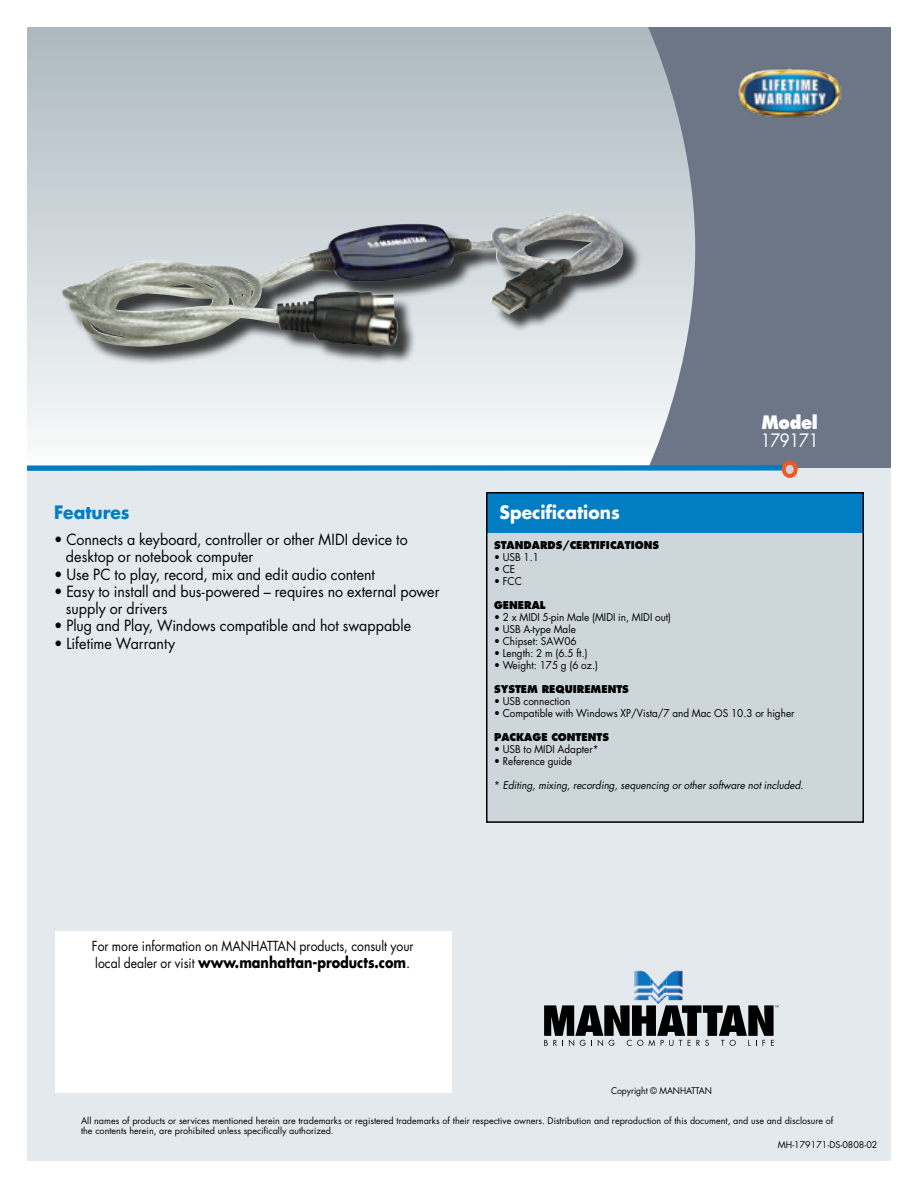
<style>
.page{position:relative;width:918px;height:1188px;background:#fff}
.page>*{position:absolute;margin:0;border:0;box-sizing:border-box;transform-origin:0 0}
.t1{font:700 18px "Futura Std";color:#fff;scale:.95 1}
.t2{font:700 18px "Futura Std";color:#007dc3;scale:.95 1}
.t3{font:18px "Futura Std";letter-spacing:-.025em;color:#fff;scale:.9 1}
.t4{font:800 18px "Futura Std";color:#fff;scale:.9 1}
.t5{font:15px/17.2px "Futura Std";color:#000;scale:.95 1}
.t6{font:700 15px "Futura Std";color:#000;scale:.85 1}
.t7{font:13.5px "Futura Std";color:#000;scale:.9 1}
.t8{font:10.5px "Futura Std";color:#000;scale:.95 1}
.t9{font:800 10.5px "Futura Std";color:#000;scale:.95 1}
.t10{font:italic 10.5px "Futura Std";color:#000;scale:.95 1}
.t11{font:9px/10.5px "Futura Std";color:#000}
.t12{font:9px "Futura Std";color:#000;scale:.95 1}
.s1{font-style:normal}
.s2{font-weight:400;font-size:13.5px}
.s3{font-weight:400}
</style>
<div class="page">
<div style="left:27px;top:27px;width:675px;height:440px;background:linear-gradient(to bottom,#abb8bf,#f9fbfc)"></div>
<svg style="left:648px;top:27px;width:243px;height:441px;background:#737c8b"></svg>
<div style="left:27px;top:468px;width:864px;height:693px;background:#e3e9ec"></div>
<div style="left:487px;top:493px;width:377px;height:330px;background:#ccd6db"></div>
<div style="left:27px;top:465px;width:756px;height:6px;background:#007cc2"></div>
<div style="left:784px;top:463px;width:12px;height:13px;background:#ccd6db;border-radius:50%"></div>
<div style="left:782px;top:461px;width:16px;height:17px;border:4px solid #f15822;border-radius:50%"></div>
<div style="left:486px;top:492px;width:378px;height:40px;background:#007dc3"></div>
<div style="left:486px;top:492px;width:378px;height:331px;border:2px solid #000"></div>
<div style="left:55px;top:931px;width:396px;height:162px;background:#fff"></div>
<img style="left:738px;top:68px;width:103px;height:50px">
<div style="left:63px;top:214px;width:620px;height:213px;background:#000;opacity:.75"></div>
<img style="left:60px;top:217px;width:487px;height:130px">
<img style="left:634px;top:971px;width:16px;height:29px">
<img style="left:666px;top:971px;width:17px;height:29px">
<img style="left:650px;top:977px;width:3px;height:22px">
<img style="left:663px;top:978px;width:3px;height:22px">
<img style="left:653px;top:981px;width:4px;height:22px">
<img style="left:660px;top:981px;width:3px;height:21px">
<img style="left:657px;top:985px;width:3px;height:19px">
<svg style="left:544px;top:1005px;width:235px;height:41px"></svg>
<h1 class="t2" style="left:54px;top:500px;width:81px">Features</h1>
<h2 class="t5" style="left:66px;top:531px;width:361px;text-indent:-12px">• Connects a keyboard, controller or other MIDI device to desktop or notebook computer</h2>
<h2 class="t5" style="left:54px;top:566px;width:339px">• Use PC to play, record, mix and edit audio content</h2>
<h2 class="t5" style="left:66px;top:583px;width:395px;text-indent:-12px">• Easy to install and bus-powered – requires no external power supply or drivers</h2>
<h2 class="t5" style="left:54px;top:617px;width:378px">• Plug and Play, Windows compatible and hot swappable</h2>
<h2 class="t5" style="left:54px;top:635px;width:129px">• Lifetime Warranty</h2>
<h1 class="t1" style="left:500px;top:500px;width:128px">Specifications</h1>
<h1 class="t4" style="left:761px;top:411px;width:64px">MODEL</h1>
<h1 class="t3" style="left:761px;top:429px;width:66px">179171</h1>
<p class="t9" style="left:494px;top:538px;width:174px">STANDARDS/CERTIFICATIONS</p>
<p class="t8" style="left:494px;top:550px;width:49px">• USB 1.1</p>
<p class="t8" style="left:494px;top:562px;width:24px">• CE</p>
<p class="t8" style="left:494px;top:574px;width:31px">• FCC</p>
<p class="t9" style="left:494px;top:598px;width:56px">GENERAL</p>
<p class="t8" style="left:494px;top:610px;width:188px">• 2 x MIDI 5-pin Male (MIDI in, MIDI out)</p>
<p class="t8" style="left:494px;top:622px;width:88px">• USB A-type Male</p>
<p class="t8" style="left:494px;top:634px;width:88px">• Chipset: SAW06</p>
<p class="t8" style="left:494px;top:646px;width:100px">• Length: 2 m (6.5 ft.)</p>
<p class="t8" style="left:494px;top:658px;width:111px">• Weight: 175 g (6 oz.)</p>
<p class="t9" style="left:494px;top:682px;width:142px">SYSTEM REQUI REMENTS</p>
<p class="t8" style="left:494px;top:694px;width:82px">• USB connection</p>
<p class="t8" style="left:494px;top:706px;width:318px">• Compatible with Windows XP/Vista/7 and Mac OS 10.3 or higher</p>
<p class="t9" style="left:494px;top:730px;width:121px">PAC KAGE CONTENTS</p>
<p class="t8" style="left:494px;top:742px;width:112px">• USB to MIDI Adapter*</p>
<p class="t8" style="left:494px;top:754px;width:84px">• Reference guide</p>
<p class="t10" style="left:494px;top:778px;width:327px"><span class="s1">*</span> Editing, mixing, recording, sequencing or other software not included.</p>
<h3 class="t7" style="left:92px;top:938px;width:359px">For more information on MANHATTAN products, consult your</h3>
<h2 class="t6" style="left:95px;top:952px;width:372px"><span class="s2">local dealer or visit</span> www.manhattan-products.com<span class="s3">.</span></h2>
<p class="t12" style="left:611px;top:1084px;width:108px">Copyright © MANHATTAN</p>
<p class="t11" style="left:81px;top:1115px;width:754px">All names of products or services mentioned herein are trademarks or registered trademarks of their respective owners. Distribution and reproduction of this document, and use and disclosure of the contents herein, are prohibited unless specifically authorized.</p>
<p class="t11" style="left:778px;top:1139px;width:101px">MH-179171-DS-0808-02</p>
</div>
